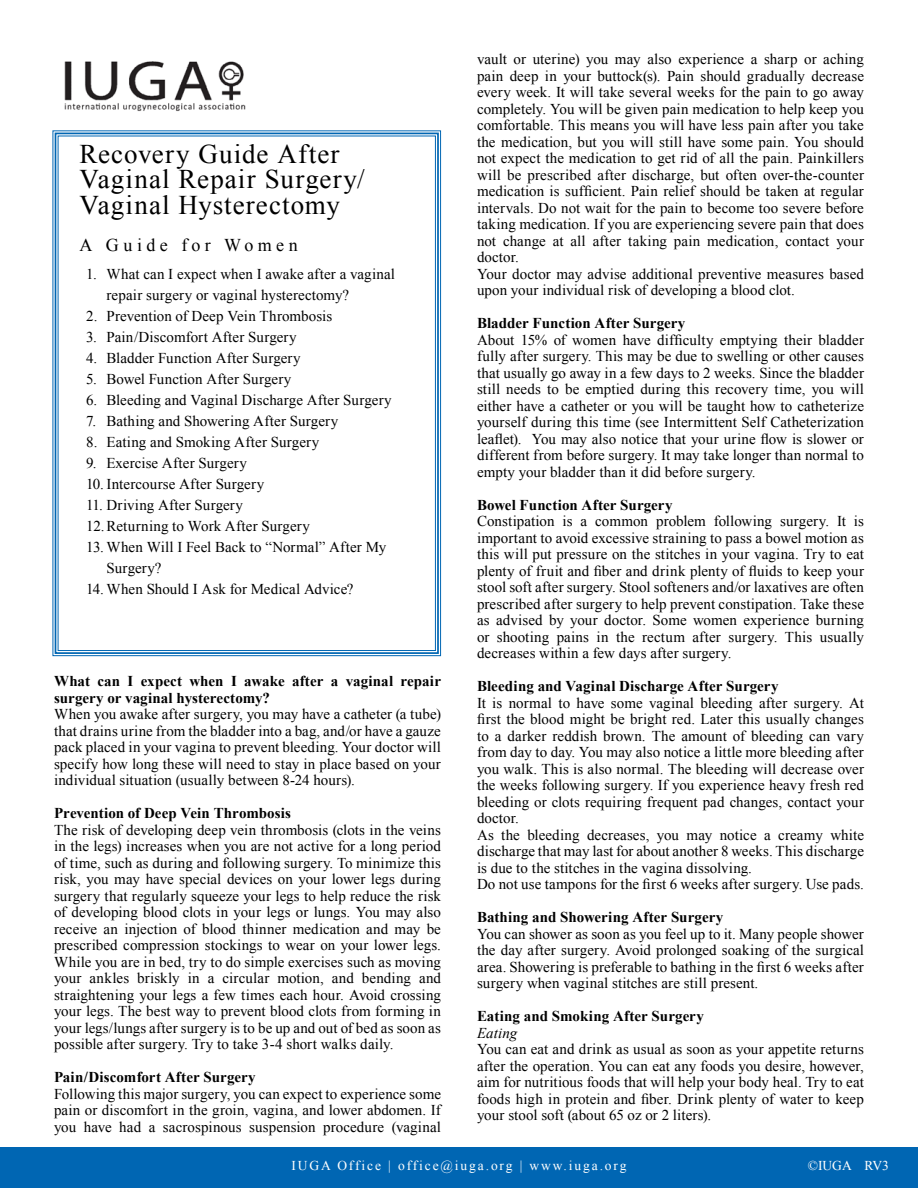
<style>
.page{position:relative;width:918px;height:1188px;background:#fff}
.page>*{position:absolute;margin:0;border:0;box-sizing:border-box;transform-origin:0 0}
.t1{font:27px/25.5px "Times New Roman";letter-spacing:.04em;color:#000}
.t2{font:18px "Times New Roman";letter-spacing:.24em;color:#000}
.t3{font:15px/16.5px "Times New Roman";letter-spacing:.005em;color:#000;text-align:justify}
.t4{font:700 15px/16.5px "Times New Roman";letter-spacing:.005em;color:#000}
.t5{font:italic 15px "Times New Roman";letter-spacing:.005em;color:#000}
.t6{font:13.5px "Times New Roman";letter-spacing:.14em;color:#fff}
</style>
<div class="page">
<div style="left:0;top:1147px;width:918px;height:41px;background:#0066b3"></div>
<img style="left:64px;top:61px;width:182px;height:51px">
<svg style="left:52px;top:130px;width:389px;height:527px"></svg>
<div style="left:55px;top:133px;width:384px;height:521px;border:2px solid #0066b3"></div>
<h1 class="t1" style="left:80px;top:140px;width:287px">Recovery Guide After<br>Vaginal Repair Surgery/<br>Vaginal Hysterectomy</h1>
<p class="t2" style="left:80px;top:233px;width:220px">A Guide for Women</p>
<p class="t3" style="left:106px;top:263px;width:290px;line-height:21px;text-indent:-20px">1. What can I expect when I awake after a vaginal repair surgery or vaginal hysterectomy?</p>
<p class="t3" style="left:86px;top:307px;width:248px">2. Prevention of Deep Vein Thrombosis</p>
<p class="t3" style="left:86px;top:328px;width:212px">3. Pain/Discomfort After Surgery</p>
<p class="t3" style="left:86px;top:349px;width:216px">4. Bladder Function After Surgery</p>
<p class="t3" style="left:86px;top:370px;width:207px">5. Bowel Function After Surgery</p>
<p class="t3" style="left:86px;top:391px;width:307px">6. Bleeding and Vaginal Discharge After Surgery</p>
<p class="t3" style="left:86px;top:412px;width:254px">7. Bathing and Showering After Surgery</p>
<p class="t3" style="left:86px;top:433px;width:235px">8. Eating and Smoking After Surgery</p>
<p class="t3" style="left:86px;top:454px;width:162px">9. Exercise After Surgery</p>
<p class="t3" style="left:86px;top:475px;width:180px">10. Intercourse After Surgery</p>
<p class="t3" style="left:86px;top:494px;width:225px;line-height:21px">11. Driving After Surgery<br>12.Returning to Work After Surgery</p>
<p class="t3" style="left:106px;top:536px;width:281px;line-height:21px;text-indent:-20px">13. When Will I Feel Back to “Normal” After My<br>Surgery?</p>
<p class="t3" style="left:86px;top:580px;width:269px">14. When Should I Ask for Medical Advice?</p>
<p class="t4" style="left:54px;top:672px;width:389px">What can I expect when I awake after a vaginal repair surgery or vaginal hysterectomy?</p>
<p class="t3" style="left:54px;top:706px;width:389px">When you awake after surgery, you may have a catheter (a tube) that drains urine from the bladder into a bag, and/or have a gauze pack placed in your vagina to prevent bleeding. Your doctor will specify how long these will need to stay in place based on your individual situation (usually between 8-24 hours).</p>
<p class="t4" style="left:54px;top:804px;width:238px">Prevention of Deep Vein Thrombosis</p>
<p class="t3" style="left:54px;top:821px;width:389px">The risk of developing deep vein thrombosis (clots in the veins in the legs) increases when you are not active for a long period of time, such as during and following surgery. To minimize this risk, you may have special devices on your lower legs during surgery that regularly squeeze your legs to help reduce the risk of developing blood clots in your legs or lungs. You may also receive an injection of blood thinner medication and may be prescribed compression stockings to wear on your lower legs.<br>While you are in bed, try to do simple exercises such as moving your ankles briskly in a circular motion, and bending and straightening your legs a few times each hour. Avoid crossing your legs. The best way to prevent blood clots from forming in your legs/lungs after surgery is to be up and out of bed as soon as possible after surgery. Try to take 3-4 short walks daily.</p>
<p class="t4" style="left:54px;top:1068px;width:203px">Pain/Discomfort After Surgery</p>
<p class="t3" style="left:54px;top:1085px;width:389px">Following this major surgery, you can expect to experience some pain or discomfort in the groin, vagina, and lower abdomen. If you have had a sacrospinous suspension procedure (vaginal</p>
<p class="t3" style="left:477px;top:51px;width:389px;text-align:left">vault or uterine) you may also experience a sharp or aching pain deep in your buttock(s). Pain should gradually decrease every week. It will take several weeks for the pain to go away completely. You will be given pain medication to help keep you comfortable. This means you will have less pain after you take the medication, but you will still have some pain. You should not expect the medication to get rid of all the pain. Painkillers will be prescribed after discharge, but often over-the-counter medication is sufficient. Pain relief should be taken at regular intervals. Do not wait for the pain to become too severe before taking medication. If you are experiencing severe pain that does not change at all after taking pain medication, contact your doctor.<br>Your doctor may advise additional preventive measures based upon your individual risk of developing a blood clot.</p>
<p class="t4" style="left:477px;top:315px;width:210px">Bladder Function After Surgery</p>
<p class="t3" style="left:477px;top:331px;width:389px">About 15% of women have difficulty emptying their bladder fully after surgery. This may be due to swelling or other causes that usually go away in a few days to 2 weeks. Since the bladder still needs to be emptied during this recovery time, you will either have a catheter or you will be taught how to catheterize yourself during this time (see Intermittent Self Catheterization leaflet). You may also notice that your urine flow is slower or different from before surgery. It may take longer than normal to empty your bladder than it did before surgery.</p>
<p class="t4" style="left:477px;top:496px;width:197px">Bowel Function After Surgery</p>
<p class="t3" style="left:477px;top:513px;width:389px">Constipation is a common problem following surgery. It is important to avoid excessive straining to pass a bowel motion as this will put pressure on the stitches in your vagina. Try to eat plenty of fruit and fiber and drink plenty of fluids to keep your stool soft after surgery. Stool softeners and/or laxatives are often prescribed after surgery to help prevent constipation. Take these as advised by your doctor. Some women experience burning or shooting pains in the rectum after surgery. This usually decreases within a few days after surgery.</p>
<p class="t4" style="left:477px;top:678px;width:303px">Bleeding and Vaginal Discharge After Surgery</p>
<p class="t3" style="left:477px;top:694px;width:389px;text-align:left">It is normal to have some vaginal bleeding after surgery. At first the blood might be bright red. Later this usually changes to a darker reddish brown. The amount of bleeding can vary from day to day. You may also notice a little more bleeding after you walk. This is also normal. The bleeding will decrease over the weeks following surgery. If you experience heavy fresh red bleeding or clots requiring frequent pad changes, contact your doctor.<br>As the bleeding decreases, you may notice a creamy white discharge that may last for about another 8 weeks. This discharge is due to the stitches in the vagina dissolving.<br>Do not use tampons for the first 6 weeks after surgery. Use pads.</p>
<p class="t4" style="left:477px;top:909px;width:248px">Bathing and Showering After Surgery</p>
<p class="t3" style="left:477px;top:925px;width:389px">You can shower as soon as you feel up to it. Many people shower the day after surgery. Avoid prolonged soaking of the surgical area. Showering is preferable to bathing in the first 6 weeks after surgery when vaginal stitches are still present.</p>
<p class="t4" style="left:477px;top:1008px;width:228px">Eating and Smoking After Surgery</p>
<p class="t5" style="left:477px;top:1023px;width:42px">Eating</p>
<p class="t3" style="left:477px;top:1041px;width:388px">You can eat and drink as usual as soon as your appetite returns after the operation. You can eat any foods you desire, however, aim for nutritious foods that will help your body heal. Try to eat foods high in protein and fiber. Drink plenty of water to keep your stool soft (about 65 oz or 2 liters).</p>
<p class="t6" style="left:292px;top:1157px;width:336px">IUGA Office | office@iuga.org | www.iuga.org</p>
<p class="t6" style="left:808px;top:1157px;width:83px">©IUGA RV3</p>
</div>
